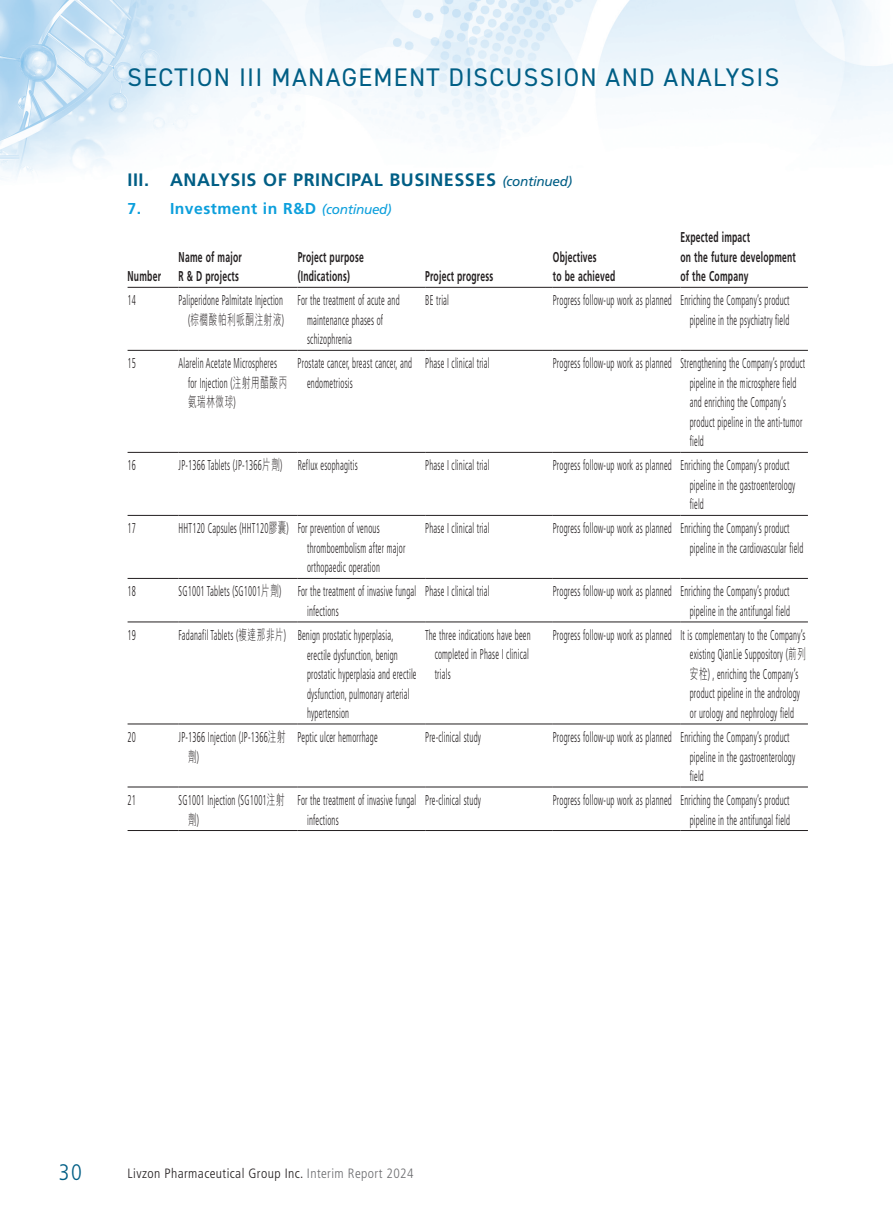
<style>
.page{position:relative;width:893px;height:1212px;background:#fff}
.page>*{position:absolute;margin:0;border:0;box-sizing:border-box;transform-origin:0 0}
.t1{font:25.5px "DIN2014";letter-spacing:.05em;color:#005e85}
.t2{font:300 condensed 22.5px "Frutiger LT Std";color:#005e85}
.t3{font:700 18px "Frutiger LT Std";letter-spacing:.03em;color:#005e85}
.t4{font:700 15.75px "Frutiger LT Std";letter-spacing:.03em;color:#0c9fdc}
.t5{font:300 condensed 14.25px/19.5px "Frutiger LT Std";letter-spacing:.025em;color:#231f20;scale:.6 1}
.t6{font:700 14.25px/19.5px "Frutiger LT Std";letter-spacing:.03em;color:#231f20;scale:.6 1}
.t7{font:300 14.25px "M Hei HK";letter-spacing:.075em;color:#231f20;scale:.6 1}
.t8{font:300 condensed 13.5px "Frutiger LT Std";letter-spacing:.03em;color:#231f20}
.s1{font-weight:400;font-style:italic;font-size:13.5px}
.s2{font-family:"Frutiger LT Std";font-stretch:condensed}
.s3{font-family:"M Hei HK";font-stretch:normal}
.s4{color:#6c6d70}
</style>
<div class="page">
<img style="left:0;top:0;width:893px;height:831px">
<hr style="left:128px;top:287px;width:51px;height:1px;background:#231f20">
<hr style="left:179px;top:287px;width:119px;height:1px;background:#231f20">
<hr style="left:298px;top:287px;width:127px;height:1px;background:#231f20">
<hr style="left:425px;top:287px;width:128px;height:1px;background:#231f20">
<hr style="left:553px;top:287px;width:127px;height:1px;background:#231f20">
<hr style="left:680px;top:287px;width:128px;height:1px;background:#231f20">
<hr style="left:128px;top:350px;width:51px;height:1px;background:#231f20">
<hr style="left:179px;top:350px;width:119px;height:1px;background:#231f20">
<hr style="left:298px;top:350px;width:127px;height:1px;background:#231f20">
<hr style="left:425px;top:350px;width:128px;height:1px;background:#231f20">
<hr style="left:553px;top:350px;width:127px;height:1px;background:#231f20">
<hr style="left:680px;top:350px;width:128px;height:1px;background:#231f20">
<hr style="left:128px;top:452px;width:51px;height:1px;background:#231f20">
<hr style="left:179px;top:452px;width:119px;height:1px;background:#231f20">
<hr style="left:298px;top:452px;width:127px;height:1px;background:#231f20">
<hr style="left:425px;top:452px;width:128px;height:1px;background:#231f20">
<hr style="left:553px;top:452px;width:127px;height:1px;background:#231f20">
<hr style="left:680px;top:452px;width:128px;height:1px;background:#231f20">
<hr style="left:128px;top:515px;width:51px;height:1px;background:#231f20">
<hr style="left:179px;top:515px;width:119px;height:1px;background:#231f20">
<hr style="left:298px;top:515px;width:127px;height:1px;background:#231f20">
<hr style="left:425px;top:515px;width:128px;height:1px;background:#231f20">
<hr style="left:553px;top:515px;width:127px;height:1px;background:#231f20">
<hr style="left:680px;top:515px;width:128px;height:1px;background:#231f20">
<hr style="left:128px;top:578px;width:51px;height:1px;background:#231f20">
<hr style="left:179px;top:578px;width:119px;height:1px;background:#231f20">
<hr style="left:298px;top:578px;width:127px;height:1px;background:#231f20">
<hr style="left:425px;top:578px;width:128px;height:1px;background:#231f20">
<hr style="left:553px;top:578px;width:127px;height:1px;background:#231f20">
<hr style="left:680px;top:578px;width:128px;height:1px;background:#231f20">
<hr style="left:128px;top:621px;width:51px;height:1px;background:#231f20">
<hr style="left:179px;top:621px;width:119px;height:1px;background:#231f20">
<hr style="left:298px;top:621px;width:127px;height:1px;background:#231f20">
<hr style="left:425px;top:621px;width:128px;height:1px;background:#231f20">
<hr style="left:553px;top:621px;width:127px;height:1px;background:#231f20">
<hr style="left:680px;top:621px;width:128px;height:1px;background:#231f20">
<hr style="left:128px;top:723px;width:51px;height:1px;background:#231f20">
<hr style="left:179px;top:723px;width:119px;height:1px;background:#231f20">
<hr style="left:298px;top:723px;width:127px;height:1px;background:#231f20">
<hr style="left:425px;top:723px;width:128px;height:1px;background:#231f20">
<hr style="left:553px;top:723px;width:127px;height:1px;background:#231f20">
<hr style="left:680px;top:723px;width:128px;height:1px;background:#231f20">
<hr style="left:128px;top:787px;width:51px;height:1px;background:#231f20">
<hr style="left:179px;top:787px;width:119px;height:1px;background:#231f20">
<hr style="left:298px;top:787px;width:127px;height:1px;background:#231f20">
<hr style="left:425px;top:787px;width:128px;height:1px;background:#231f20">
<hr style="left:553px;top:787px;width:127px;height:1px;background:#231f20">
<hr style="left:680px;top:787px;width:128px;height:1px;background:#231f20">
<hr style="left:128px;top:830px;width:51px;height:1px;background:#231f20">
<hr style="left:179px;top:830px;width:119px;height:1px;background:#231f20">
<hr style="left:298px;top:830px;width:127px;height:1px;background:#231f20">
<hr style="left:425px;top:830px;width:128px;height:1px;background:#231f20">
<hr style="left:553px;top:830px;width:127px;height:1px;background:#231f20">
<hr style="left:680px;top:830px;width:128px;height:1px;background:#231f20">
<h1 class="t1" style="left:128px;top:62px;width:653px">SECTION III MANAGEMENT DISCUSSION AND ANALYSIS</h1>
<p class="t3" style="left:128px;top:169px;width:446px">III. ANALYSIS OF PRINCIPAL BUSINESSES <span class="s1">(continued)</span></p>
<p class="t4" style="left:128px;top:199px;width:266px">7. Investment in R&amp;D <span class="s1">(continued)</span></p>
<p class="t6" style="left:128px;top:267px;width:57px">Number</p>
<p class="t6" style="left:179px;top:247px;width:107px">Name of major<br>R &amp; D projects</p>
<p class="t6" style="left:298px;top:247px;width:112px">Project purpose (Indications)</p>
<p class="t6" style="left:425px;top:267px;width:115px">Project progress</p>
<p class="t6" style="left:553px;top:247px;width:106px">Objectives<br>to be achieved</p>
<p class="t6" style="left:680px;top:228px;width:194px">Expected impact<br>on the future development of the Company</p>
<p class="t5" style="left:128px;top:291px;width:16px">14</p>
<p class="t5" style="left:179px;top:291px;width:176px">Paliperidone Palmitate Injection</p>
<p class="t7" style="left:188px;top:312px;width:162px"><span class="s2">(</span>棕櫚酸帕利哌酮注射液<span class="s2">)</span></p>
<p class="t5" style="left:128px;top:354px;width:16px">15</p>
<p class="t5" style="left:188px;top:354px;width:167px;text-indent:-9px">Alarelin Acetate Microspheres for Injection (<span class="s3">注射用醋酸丙</span></p>
<p class="t7" style="left:188px;top:395px;width:81px">氨瑞林微球<span class="s2">)</span></p>
<p class="t5" style="left:307px;top:291px;width:156px;text-indent:-9px">For the treatment of acute and maintenance phases of schizophrenia</p>
<p class="t5" style="left:425px;top:291px;width:41px">BE trial</p>
<p class="t5" style="left:553px;top:291px;width:396px;text-align:right">Progress follow-up work as planned Enriching the Company’s product pipeline in the psychiatry field</p>
<p class="t5" style="left:307px;top:354px;width:177px;text-indent:-9px">Prostate cancer, breast cancer, and endometriosis</p>
<p class="t5" style="left:425px;top:354px;width:109px">Phase I clinical trial</p>
<p class="t5" style="left:690px;top:354px;width:194px;text-indent:-137px">Progress follow-up work as planned Strengthening the Company’s product pipeline in the microsphere field and enriching the Company’s product pipeline in the anti-tumor field</p>
<p class="t5" style="left:128px;top:456px;width:16px">16</p>
<p class="t5" style="left:179px;top:456px;width:300px">JP-1366 Tablets (JP-1366<span class="s3">片劑</span>) Reflux esophagitis</p>
<p class="t5" style="left:425px;top:456px;width:109px">Phase I clinical trial</p>
<p class="t5" style="left:690px;top:456px;width:177px;text-indent:-137px">Progress follow-up work as planned Enriching the Company’s product pipeline in the gastroenterology field</p>
<p class="t5" style="left:128px;top:519px;width:16px">17</p>
<p class="t5" style="left:307px;top:519px;width:165px;text-indent:-129px">HHT120 Capsules (HHT120<span class="s3">膠囊</span>) For prevention of venous thromboembolism after major orthopaedic operation</p>
<p class="t5" style="left:425px;top:519px;width:109px">Phase I clinical trial</p>
<p class="t5" style="left:690px;top:519px;width:191px;text-indent:-137px">Progress follow-up work as planned Enriching the Company’s product pipeline in the cardiovascular field</p>
<p class="t5" style="left:128px;top:582px;width:16px">18</p>
<p class="t5" style="left:307px;top:582px;width:183px;text-indent:-129px">SG1001 Tablets (SG1001<span class="s3">片劑</span>) For the treatment of invasive fungal infections</p>
<p class="t5" style="left:425px;top:582px;width:109px">Phase I clinical trial</p>
<p class="t5" style="left:553px;top:582px;width:397px;text-align:right">Progress follow-up work as planned Enriching the Company’s product pipeline in the antifungal field</p>
<p class="t5" style="left:128px;top:625px;width:16px">19</p>
<p class="t5" style="left:307px;top:625px;width:184px;text-indent:-129px">Fadanafil Tablets (<span class="s3">複達那非片</span>) Benign prostatic hyperplasia, erectile dysfunction, benign prostatic hyperplasia and erectile dysfunction, pulmonary arterial hypertension</p>
<p class="t5" style="left:435px;top:625px;width:162px;text-indent:-9px">The three indications have been completed in Phase I clinical trials</p>
<p class="t5" style="left:690px;top:625px;width:195px;text-indent:-137px">Progress follow-up work as planned It is complementary to the Company’s existing QianLie Suppository (<span class="s3">前列安栓</span>) , enriching the Company’s product pipeline in the andrology or urology and nephrology field</p>
<p class="t5" style="left:128px;top:727px;width:16px">20</p>
<p class="t5" style="left:179px;top:727px;width:180px">JP-1366 Injection (JP-1366<span class="s3">注射</span></p>
<p class="t7" style="left:188px;top:749px;width:20px">劑<span class="s2">)</span></p>
<p class="t5" style="left:298px;top:727px;width:135px">Peptic ulcer hemorrhage</p>
<p class="t5" style="left:425px;top:727px;width:94px">Pre-clinical study</p>
<p class="t5" style="left:690px;top:727px;width:177px;text-indent:-137px">Progress follow-up work as planned Enriching the Company’s product pipeline in the gastroenterology field</p>
<p class="t5" style="left:128px;top:790px;width:16px">21</p>
<p class="t5" style="left:179px;top:790px;width:178px">SG1001 Injection (SG1001<span class="s3">注射</span></p>
<p class="t7" style="left:188px;top:812px;width:20px">劑<span class="s2">)</span></p>
<p class="t5" style="left:307px;top:790px;width:183px;text-indent:-9px">For the treatment of invasive fungal infections</p>
<p class="t5" style="left:425px;top:790px;width:94px">Pre-clinical study</p>
<p class="t5" style="left:553px;top:790px;width:397px;text-align:right">Progress follow-up work as planned Enriching the Company’s product pipeline in the antifungal field</p>
<h2 class="t2" style="left:59px;top:1159px;width:24px">30</h2>
<p class="t8" style="left:128px;top:1166px;width:288px">Livzon Pharmaceutical Group Inc. <span class="s4">Interim Report 2024</span></p>
</div>
